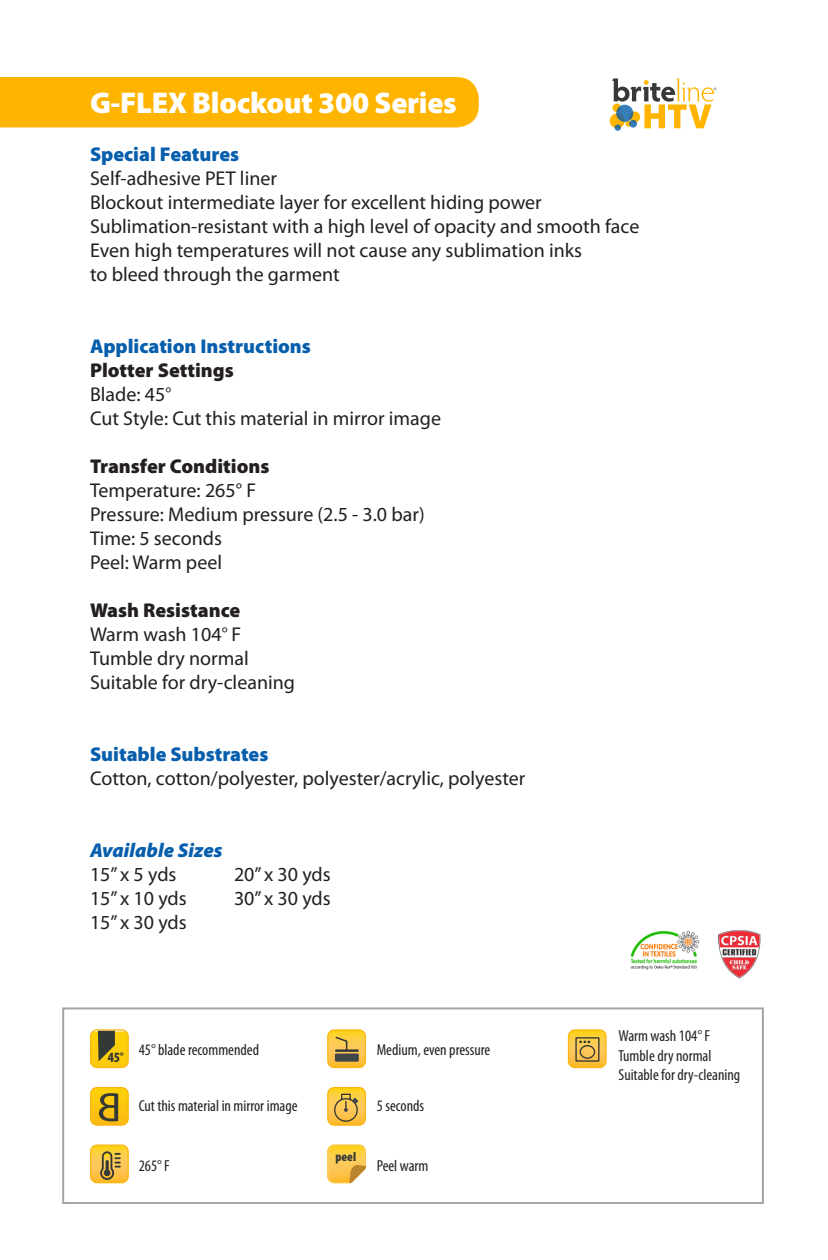
<style>
.page{position:relative;width:828px;height:1260px;background:#fff}
.page>*{position:absolute;margin:0;border:0;box-sizing:border-box;transform-origin:0 0}
.t1{font:900 30px "Myriad Pro";letter-spacing:-.01em;color:#fff}
.t2{font:20px/24px "Myriad Pro";color:#231f20}
.t3{font:900 20px "Myriad Pro";color:#065ead}
.t4{font:900 20px "Myriad Pro";color:#231f20}
.t5{font:italic 900 20px "Myriad Pro";color:#065ead}
.t6{font:condensed 16px/19.2px "Myriad Pro";color:#231f20}
.t7{font:900 condensed 14.2px "Myriad Pro";color:#363936}
.t8{font:900 condensed 13px "Myriad Pro";color:#363936}
.s1{font-weight:900}
.s2{font-stretch:condensed}
</style>
<div class="page">
<div style="left:0;top:77px;width:479px;height:50px;background:#ffb500"></div>
<div style="left:62px;top:1007px;width:702px;height:197px;border:2px solid #a4a5a9"></div>
<img style="left:718px;top:930px;width:43px;height:49px">
<svg style="left:90px;top:1087px;width:39px;height:39px;background:#d6ab1f"></svg>
<svg style="left:90px;top:1145px;width:39px;height:38px"></svg>
<svg style="left:327px;top:1087px;width:39px;height:39px;background:#e8b944"></svg>
<svg style="left:568px;top:1029px;width:39px;height:39px"></svg>
<div style="left:580px;top:1045px;width:15px;height:14px;border:1px solid #353935;border-radius:50%"></div>
<svg style="left:327px;top:1029px;width:39px;height:39px"></svg>
<div style="left:335px;top:1054px;width:24px;height:8px;background:#41474a"></div>
<svg style="left:327px;top:1145px;width:39px;height:38px"></svg>
<img style="left:630px;top:930px;width:70px;height:40px">
<svg style="left:90px;top:1029px;width:39px;height:39px;background:#caa821"></svg>
<div style="left:610px;top:113px;width:15px;height:15px;background:#ffb500;border-radius:50%"></div>
<svg style="left:612px;top:79px;width:105px;height:52px"></svg>
<h1 class="t1" style="left:90px;top:82px;width:368px">G-FLEX Blockout 300 Series</h1>
<p class="t3" style="left:90px;top:140px;width:151px">Special Features</p>
<p class="t2" style="left:90px;top:165px;width:551px">Self-adhesive PET liner<br>Blockout intermediate layer for excellent hiding power Sublimation-resistant with a high level of opacity and smooth face Even high temperatures will not cause any sublimation inks<br>to bleed through the garment</p>
<p class="t3" style="left:90px;top:332px;width:222px">Application Instructions</p>
<p class="t2" style="left:90px;top:357px;width:353px"><span class="s1">Plotter Settings<br></span>Blade: 45<span class="s2">°<br></span>Cut Style: Cut this material in mirror image</p>
<p class="t4" style="left:90px;top:452px;width:181px">Transfer Conditions</p>
<p class="t2" style="left:90px;top:477px;width:336px">Temperature: 265° F<br>Pressure: Medium pressure (2.5 - 3.0 bar)<br>Time: 5 seconds<br>Peel: Warm peel</p>
<p class="t2" style="left:90px;top:597px;width:207px"><span class="s1">Wash Resistance<br></span>Warm wash 104<span class="s2">°</span> F<br>Tumble dry normal<br>Suitable for dry-cleaning</p>
<p class="t3" style="left:90px;top:740px;width:180px">Suitable Substrates</p>
<p class="t2" style="left:90px;top:765px;width:437px">Cotton, cotton/polyester, polyester/acrylic, polyester</p>
<p class="t5" style="left:90px;top:836px;width:134px">Available Sizes</p>
<p class="t2" style="left:90px;top:861px;width:88px">15” x 5 yds</p>
<p class="t2" style="left:234px;top:861px;width:98px">20” x 30 yds</p>
<p class="t2" style="left:90px;top:885px;width:98px">15” x 10 yds</p>
<p class="t2" style="left:234px;top:885px;width:98px">30” x 30 yds</p>
<p class="t2" style="left:90px;top:909px;width:98px">15” x 30 yds</p>
<p class="t7" style="left:108px;top:1048px;width:18px">45°</p>
<p class="t6" style="left:139px;top:1040px;width:122px">45° blade recommended</p>
<p class="t6" style="left:377px;top:1040px;width:115px">Medium, even pressure</p>
<p class="t6" style="left:139px;top:1096px;width:160px">Cut this material in mirror image</p>
<p class="t6" style="left:377px;top:1096px;width:49px">5 seconds</p>
<p class="t8" style="left:336px;top:1149px;width:22px">peel</p>
<p class="t6" style="left:139px;top:1156px;width:32px">265° F</p>
<p class="t6" style="left:377px;top:1156px;width:53px">Peel warm</p>
<p class="t6" style="left:618px;top:1026px;width:123px">Warm wash 104° F<br>Tumble dry normal<br>Suitable for dry-cleaning</p>
</div>
